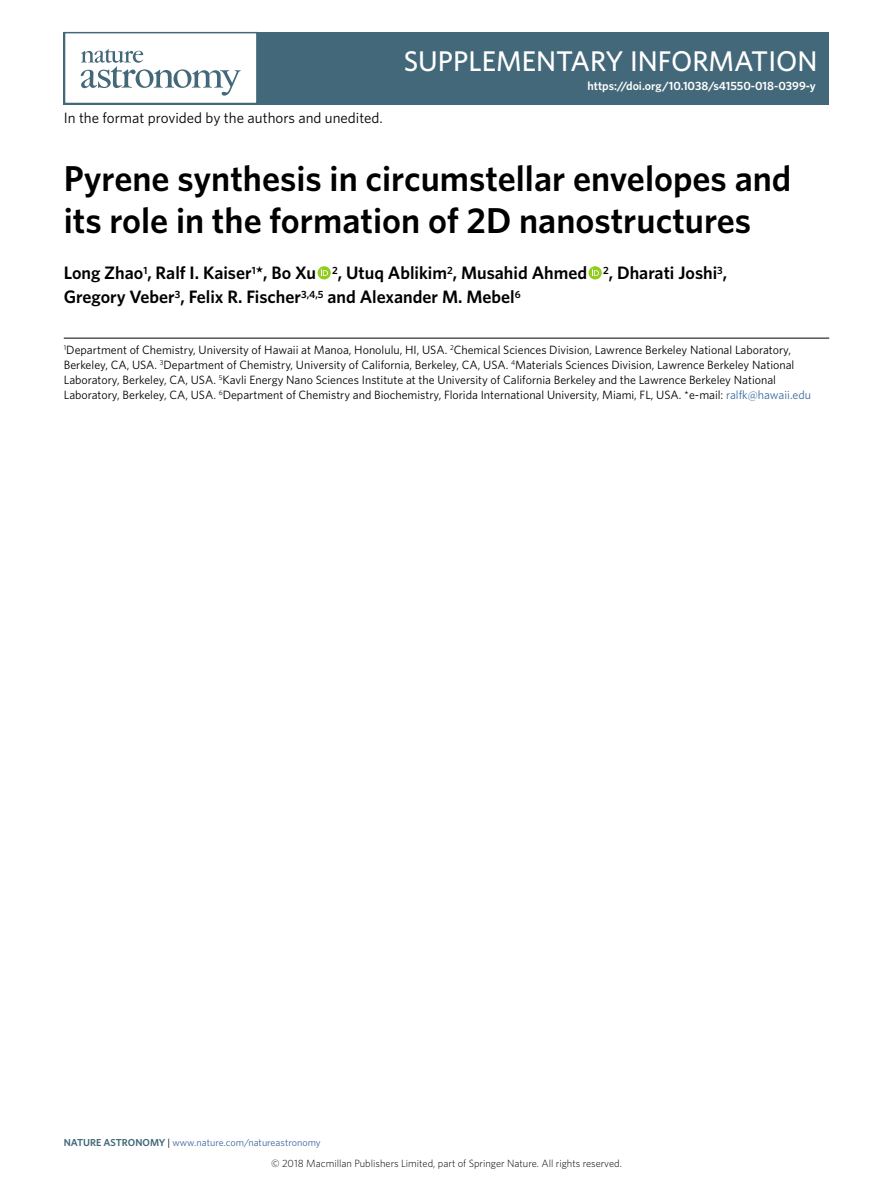
<style>
.page{position:relative;width:893px;height:1187px;background:#fff}
.page>*{position:absolute;margin:0;border:0;box-sizing:border-box;transform-origin:0 0}
.t1{font:600 36px/42px "Whitney";color:#000}
.t2{font:500 30px "Whitney";color:#fff}
.t3{font:500 28.5px "Whitney";color:#fff}
.t4{font:600 18px/24px "Whitney";color:#000}
.t5{font:15px "Whitney";color:#000}
.t6{font:12px/15px "Whitney";color:#000}
.t7{font:600 12px "Whitney";color:#fff}
.t8{font:300 10.5px "Whitney";color:#000}
.t9{font:10.2px "Whitney";color:#3b699e}
.s1{color:#3b699e}
.s2{font-weight:600;color:#436879}
.s3{color:#000}
</style>
<div class="page">
<div style="left:64px;top:32px;width:765px;height:72px;background:#436879"></div>
<div style="left:64px;top:32px;width:194px;height:72px;background:#fff;border:2px solid #436879"></div>
<svg style="left:81px;top:49px;width:160px;height:47px"></svg>
<hr style="left:64px;top:338px;width:765px;height:1px;background:#000">
<svg style="left:318px;top:266px;width:13px;height:13px"></svg>
<svg style="left:321px;top:268px;width:7px;height:8px"></svg>
<svg style="left:588px;top:266px;width:14px;height:13px"></svg>
<svg style="left:592px;top:268px;width:7px;height:8px"></svg>
<p class="t5" style="left:64px;top:108px;width:321px">In the format provided by the authors and unedited.</p>
<h2 class="t2" style="left:690px;top:39px;width:129px">ARTICLES</h2>
<p class="t7" style="left:587px;top:78px;width:230px">https://doi.org/10.1038/s41550-018-0399-y</p>
<h3 class="t3" style="left:404px;top:43px;width:415px">SUPPLEMENTARY INFORMATION</h3>
<h1 class="t1" style="left:64px;top:157px;width:729px">Pyrene synthesis in circumstellar envelopes and its role in the formation of 2D nanostructures</h1>
<h3 class="t4" style="left:64px;top:261px;width:665px">Long Zhao<sup>1</sup>, Ralf I. Kaiser<sup>1</sup>*, Bo Xu <sup>2</sup>, Utuq Ablikim<sup>2</sup>, Musahid Ahmed <sup>2</sup>, Dharati Joshi<sup>3</sup>,<br>Gregory Veber<sup>3</sup>, Felix R. Fischer<sup>3,4,5</sup> and Alexander M. Mebel<sup>6</sup></h3>
<p class="t6" style="left:64px;top:342px;width:749px"><sup>1</sup>Department of Chemistry, University of Hawaii at Manoa, Honolulu, HI, USA. <sup>2</sup>Chemical Sciences Division, Lawrence Berkeley National Laboratory, Berkeley, CA, USA. <sup>3</sup>Department of Chemistry, University of California, Berkeley, CA, USA. <sup>4</sup>Materials Sciences Division, Lawrence Berkeley National Laboratory, Berkeley, CA, USA. <sup>5</sup>Kavli Energy Nano Sciences Institute at the University of California Berkeley and the Lawrence Berkeley National Laboratory, Berkeley, CA, USA. <sup>6</sup>Department of Chemistry and Biochemistry, Florida International University, Miami, FL, USA. *e-mail: <span class="s1">ralfk@hawaii.edu</span></p>
<p class="t9" style="left:64px;top:1135px;width:258px"><span class="s2">Nature Astronomy</span> <span class="s3">|</span> www.nature.com/natureastronomy</p>
<p class="t8" style="left:271px;top:1156px;width:352px">© 2018 Macmillan Publishers Limited, part of Springer Nature. All rights reserved.</p>
</div>
